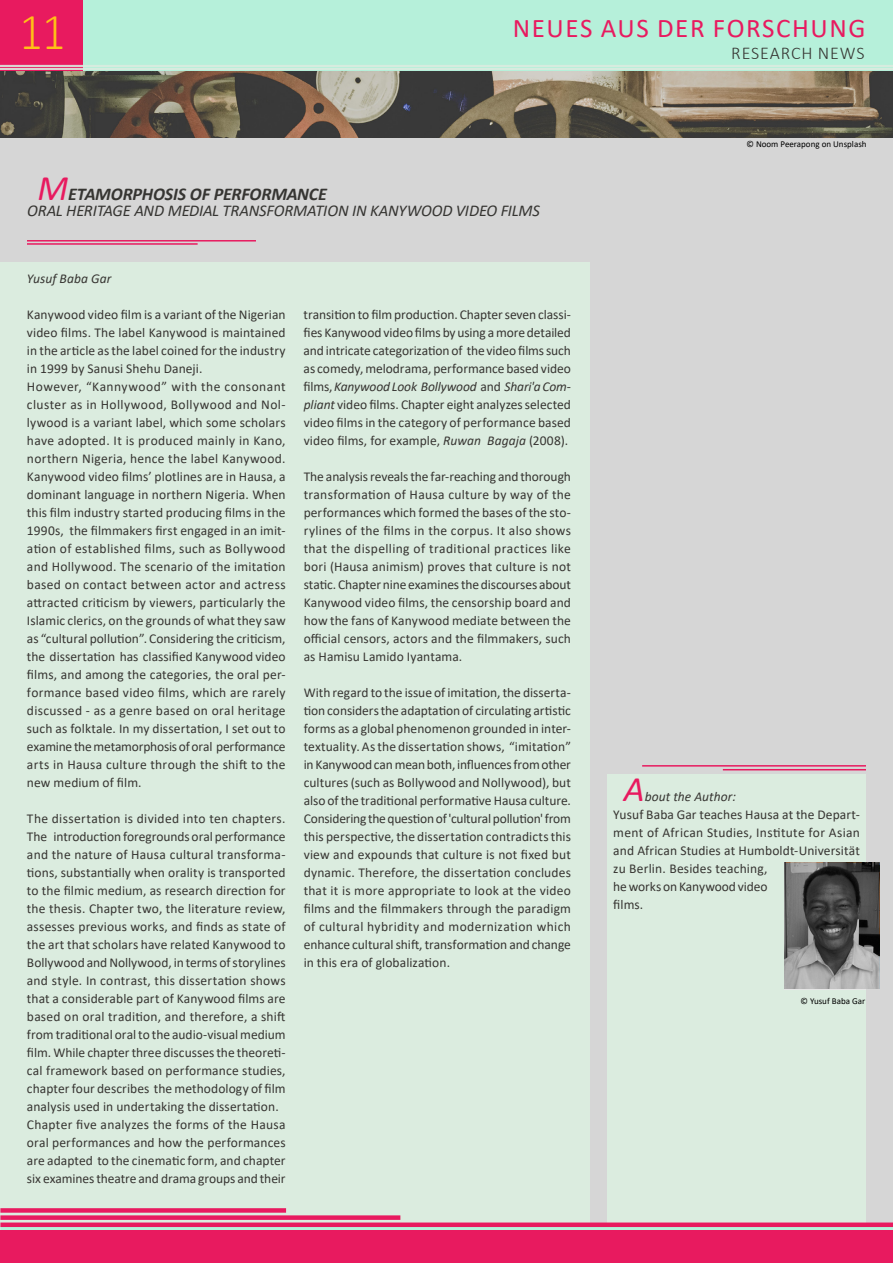
<style>
.page{position:relative;width:893px;height:1263px;background:#fff}
.page>*{position:absolute;margin:0;border:0;box-sizing:border-box;transform-origin:0 0}
.t1{font:300 52.2px "Calibri";color:#ffc017;scale:.86 1}
.t2{font:italic 36px "Calibri";color:#e81a5f}
.t3{font:27px "Calibri";letter-spacing:.06em;color:#e81a5f}
.t4{font:italic 700 18px "Calibri";letter-spacing:-.01em;color:#363532}
.t5{font:300 18px "Calibri";letter-spacing:.05em;color:#373633}
.t6{font:italic 16.5px "Calibri";letter-spacing:-.01em;color:#363532}
.t7{font:13.5px/18px "Calibri";letter-spacing:.01em;color:#373532}
.t8{font:italic 13.5px "Calibri";letter-spacing:.005em;color:#373532}
.t9{font:9px "Calibri";color:#000}
.s1{font-weight:400;font-size:36px;color:#e81a5f}
.s2{font-style:italic}
</style>
<div class="page">
<div style="left:0;top:137px;width:893px;height:1090px;background:#d6d6d6"></div>
<div style="left:0;top:262px;width:589px;height:972px;background:#dbecdf"></div>
<div style="left:0;top:1215px;width:400px;height:5px;background:#e81a5f"></div>
<div style="left:0;top:1208px;width:286px;height:5px;background:#e81a5f"></div>
<hr style="left:0;top:1227px;width:893px;height:4px;background:#b6f0da">
<div style="left:0;top:0;width:893px;height:72px;background:#b6f0da"></div>
<div style="left:0;top:0;width:82px;height:72px;background:#e81a5f"></div>
<div style="left:607px;top:774px;width:259px;height:451px;background:#dbecdf"></div>
<hr style="left:27px;top:240px;width:229px;height:2px;background:#e81a5f">
<hr style="left:27px;top:243px;width:171px;height:2px;background:#e81a5f">
<hr style="left:642px;top:765px;width:224px;height:2px;background:#e81a5f">
<hr style="left:723px;top:769px;width:143px;height:1px;background:#e81a5f">
<div style="left:0;top:1230px;width:893px;height:33px;background:#e81a5f"></div>
<div style="left:0;top:1222px;width:893px;height:5px;background:#e81a5f"></div>
<svg style="left:0;top:65px;width:893px;height:5px"></svg>
<img style="left:0;top:72px;width:893px;height:65px">
<svg style="left:784px;top:863px;width:94px;height:126px"></svg>
<h1 class="t1" style="left:20px;top:-1px;width:54px">11</h1>
<h3 class="t3" style="left:513px;top:9px;width:354px">NEUES AUS DER FORSCHUNG</h3>
<h3 class="t5" style="left:731px;top:41px;width:135px">RESEARCH NEWS</h3>
<p class="t9" style="left:746px;top:138px;width:122px">© Noom Peerapong on Unsplash</p>
<h3 class="t4" style="left:38px;top:181px;width:291px"><span class="s1">M</span>ETAMORPHOSIS OF PERFORMANCE</h3>
<p class="t6" style="left:27px;top:199px;width:515px">ORAL HERITAGE AND MEDIAL TRANSFORMATION IN KANYWOOD VIDEO FILMS</p>
<p class="t8" style="left:27px;top:269px;width:86px">Yusuf Baba Gar</p>
<p class="t7" style="left:27px;top:305px;width:260px">Kanywood video film is a variant of the Nigerian video films. The label Kanywood is maintained in the article as the label coined for the industry in 1999 by Sanusi Shehu Daneji.<br>However, “Kannywood” with the consonant cluster as in Hollywood, Bollywood and Nol&shy;lywood is a variant label, which some scholars have adopted. It is produced mainly in Kano, northern Nigeria, hence the label Kanywood.<br>Kanywood video films’ plotlines are in Hausa, a dominant language in northern Nigeria. When this film industry started producing films in the 1990s, the filmmakers first engaged in an imit&shy;ation of established films, such as Bollywood and Hollywood. The scenario of the imitation based on contact between actor and actress attracted criticism by viewers, particularly the Islamic clerics, on the grounds of what they saw as “cultural pollution”. Considering the criticism, the dissertation has classified Kanywood video films, and among the categories, the oral per&shy;formance based video films, which are rarely discussed - as a genre based on oral heritage such as folktale. In my dissertation, I set out to examine the metamorphosis of oral performance arts in Hausa culture through the shift to the new medium of film.</p>
<p class="t7" style="left:27px;top:809px;width:260px">The dissertation is divided into ten chapters.<br>The introduction foregrounds oral performance and the nature of Hausa cultural transforma&shy;tions, substantially when orality is transported to the filmic medium, as research direction for the thesis. Chapter two, the literature review, assesses previous works, and finds as state of the art that scholars have related Kanywood to Bollywood and Nollywood, in terms of storylines and style. In contrast, this dissertation shows that a considerable part of Kanywood films are based on oral tradition, and therefore, a shift from traditional oral to the audio-visual medium film. While chapter three discusses the theoreti&shy;cal framework based on performance studies, chapter four describes the methodology of film analysis used in undertaking the dissertation.<br>Chapter five analyzes the forms of the Hausa oral performances and how the performances are adapted to the cinematic form, and chapter six examines theatre and drama groups and their</p>
<p class="t7" style="left:304px;top:305px;width:269px;text-align:justify">transition to film production. Chapter seven classi&shy;fies Kanywood video films by using a more detailed and intricate categorization of the video films such as comedy, melodrama, performance based video films, <span class="s2">Kanywood Look Bollywood</span> and <span class="s2">Shari'a Com&shy;pliant</span> video films. Chapter eight analyzes selected video films in the category of performance based video films, for example, <span class="s2">Ruwan Bagaja</span> (2008).</p>
<p class="t7" style="left:304px;top:467px;width:269px;text-align:justify">The analysis reveals the far-reaching and thorough transformation of Hausa culture by way of the performances which formed the bases of the sto&shy;rylines of the films in the corpus. It also shows that the dispelling of traditional practices like bori (Hausa animism) proves that culture is not static. Chapter nine examines the discourses about Kanywood video films, the censorship board and how the fans of Kanywood mediate between the official censors, actors and the filmmakers, such as Hamisu Lamido Iyantama.</p>
<p class="t7" style="left:304px;top:683px;width:269px;text-align:justify">With regard to the issue of imitation, the disserta&shy;tion considers the adaptation of circulating artistic forms as a global phenomenon grounded in inter&shy;textuality. As the dissertation shows, “imitation” in Kanywood can mean both, influences from other cultures (such as Bollywood and Nollywood), but also of the traditional performative Hausa culture.<br>Considering the question of 'cultural pollution' from this perspective, the dissertation contradicts this view and expounds that culture is not fixed but dynamic. Therefore, the dissertation concludes that it is more appropriate to look at the video films and the filmmakers through the paradigm of cultural hybridity and modernization which enhance cultural shift, transformation and change in this era of globalization.</p>
<h2 class="t2" style="left:624px;top:764px;width:22px">A</h2>
<p class="t8" style="left:645px;top:787px;width:93px">bout the Author:</p>
<p class="t7" style="left:613px;top:805px;width:248px">Yusuf Baba Gar teaches Hausa at the Depart&shy;ment of African Studies, Institute for Asian and African Studies at Humboldt-Universität zu Berlin. Besides teaching,<br>he works on Kanywood video<br>films.</p>
<p class="t9" style="left:800px;top:995px;width:66px">© Yusuf Baba Gar</p>
</div>
